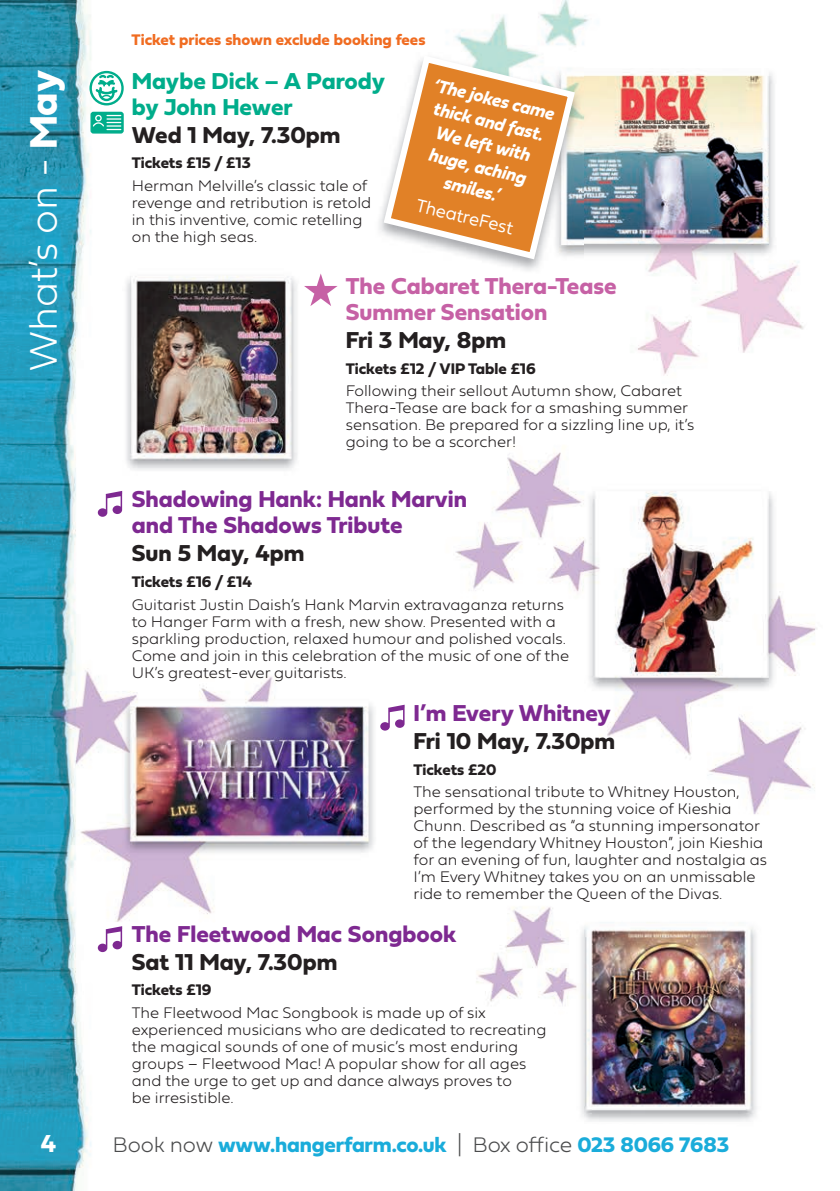
<style>
.page{position:relative;width:840px;height:1191px;background:#fff}
.page>*{position:absolute;margin:0;border:0;box-sizing:border-box;transform-origin:0 0}
.t1{font:100 40px "Fieldwork Geo";letter-spacing:-.005em;color:#fff}
.t2{font:25.6px "Fieldwork Geo Bold";color:#fff}
.t3{font:24px/26px "Fieldwork Geo Bold";color:#7e2991}
.t4{font:24px "Fieldwork Geo Bold";color:#231f20}
.t5{font:24px/26px "Fieldwork Geo Bold";color:#c661a5}
.t6{font:24px/26px "Fieldwork Geo Bold";color:#00ad8b}
.t7{font:22px "Fieldwork Geo Bold";letter-spacing:-.005em;color:#1aacda}
.t8{font:italic 700 19px/23px "Fieldwork";color:#fff;text-align:center;scale:.95 1}
.t9{font:19px "Fieldwork Geo Light";color:#fff;scale:.95 1}
.t10{font:100 16px/17px "Fieldwork Geo";color:#231f20}
.t11{font:16px "Fieldwork Geo Bold";color:#231f20}
.t12{font:16px "Fieldwork Geo Bold";color:#f06c21}
.s1{font-family:"Fieldwork Geo Bold";font-weight:400}
.s2{font-family:"Fieldwork Geo";font-weight:100;color:#4b4c4d}
</style>
<div class="page">
<img style="left:0;top:0;width:817px;height:1191px">
<svg style="left:96px;top:1123px;width:647px;height:43px"></svg>
<img style="left:374px;top:53px;width:209px;height:221px">
<svg style="left:380px;top:52px;width:198px;height:211px"></svg>
<div style="left:89px;top:71px;width:35px;height:34px;border:2px solid #00ad8b;border-radius:50%"></div>
<svg style="left:94px;top:76px;width:26px;height:26px"></svg>
<svg style="left:98px;top:926px;width:24px;height:26px"></svg>
<svg style="left:98px;top:491px;width:24px;height:26px"></svg>
<svg style="left:380px;top:704px;width:24px;height:26px"></svg>
<svg style="left:304px;top:273px;width:33px;height:33px"></svg>
<svg style="left:91px;top:112px;width:32px;height:21px"></svg>
<div style="left:90px;top:112px;width:34px;height:22px;border:1px solid #00ad8b;border-radius:2px"></div>
<svg style="left:92px;top:115px;width:29px;height:15px"></svg>
<h1 class="t1" style="left:12px;top:370px;width:302px;rotate:-90deg">What’s on - <span class="s1">May</span></h1>
<p class="t12" style="left:131px;top:27px;width:295px">Ticket prices shown exclude booking fees</p>
<h3 class="t6" style="left:132px;top:67px;width:255px">Maybe Dick – A Parody by John Hewer</h3>
<h3 class="t4" style="left:132px;top:116px;width:210px">Wed 1 May, 7.30pm</h3>
<p class="t11" style="left:132px;top:150px;width:120px">Tickets £15 / £13</p>
<p class="t10" style="left:132px;top:176px;width:241px">Herman Melville’s classic tale of revenge and retribution is retold in this inventive, comic retelling on the high seas.</p>
<h3 class="t5" style="left:345px;top:272px;width:272px">The Cabaret Thera-Tease<br>Summer Sensation</h3>
<h3 class="t4" style="left:345px;top:321px;width:162px">Fri 3 May, 8pm</h3>
<p class="t11" style="left:345px;top:355px;width:191px">Tickets £12 / VIP Table £16</p>
<p class="t10" style="left:345px;top:381px;width:350px">Following their sellout Autumn show, Cabaret Thera-Tease are back for a smashing summer sensation. Be prepared for a sizzling line up, it’s going to be a scorcher!</p>
<p class="t8" style="left:436px;top:72px;width:132px;rotate:14deg">‘The jokes came thick and fast.<br>We left with huge, aching smiles.’</p>
<p class="t9" style="left:420px;top:190px;width:106px;rotate:14deg">Th eatreFest</p>
<h3 class="t3" style="left:132px;top:485px;width:337px">Shadowing Hank: Hank Marvin and The Shadows Tribute</h3>
<h3 class="t4" style="left:132px;top:534px;width:174px">Sun 5 May, 4pm</h3>
<p class="t11" style="left:132px;top:569px;width:122px">Tickets £16 / £14</p>
<p class="t10" style="left:132px;top:595px;width:438px">Guitarist Justin Daish’s Hank Marvin extravaganza returns to Hanger Farm with a fresh, new show. Presented with a sparkling production, relaxed humour and polished vocals.<br>Come and join in this celebration of the music of one of the UK’s greatest-ever guitarists.</p>
<h3 class="t3" style="left:413px;top:699px;width:199px">I’m Every Whitney</h3>
<h3 class="t4" style="left:413px;top:722px;width:203px">Fri 10 May, 7.30pm</h3>
<p class="t11" style="left:413px;top:757px;width:84px">Tickets £20</p>
<p class="t10" style="left:413px;top:782px;width:355px">The sensational tribute to Whitney Houston, performed by the stunning voice of Kieshia Chunn. Described as “a stunning impersonator of the legendary Whitney Houston”, join Kieshia for an evening of fun, laughter and nostalgia as I’m Every Whitney takes you on an unmissable ride to remember the Queen of the Divas.</p>
<h3 class="t3" style="left:132px;top:919px;width:326px">The Fleetwood Mac Songbook</h3>
<h3 class="t4" style="left:132px;top:943px;width:207px">Sat 11 May, 7.30pm</h3>
<p class="t11" style="left:132px;top:977px;width:81px">Tickets £19</p>
<p class="t10" style="left:132px;top:1003px;width:416px">The Fleetwood Mac Songbook is made up of six experienced musicians who are dedicated to recreating the magical sounds of one of music’s most enduring groups – Fleetwood Mac! A popular show for all ages and the urge to get up and dance always proves to<br>be irresistible.</p>
<h2 class="t2" style="left:41px;top:1123px;width:17px">4</h2>
<h3 class="t7" style="left:112px;top:1127px;width:617px"><span class="s2">Book now</span> www.hangerfarm.co.uk <span class="s2">| Box office</span> 023 8066 7683</h3>
</div>
